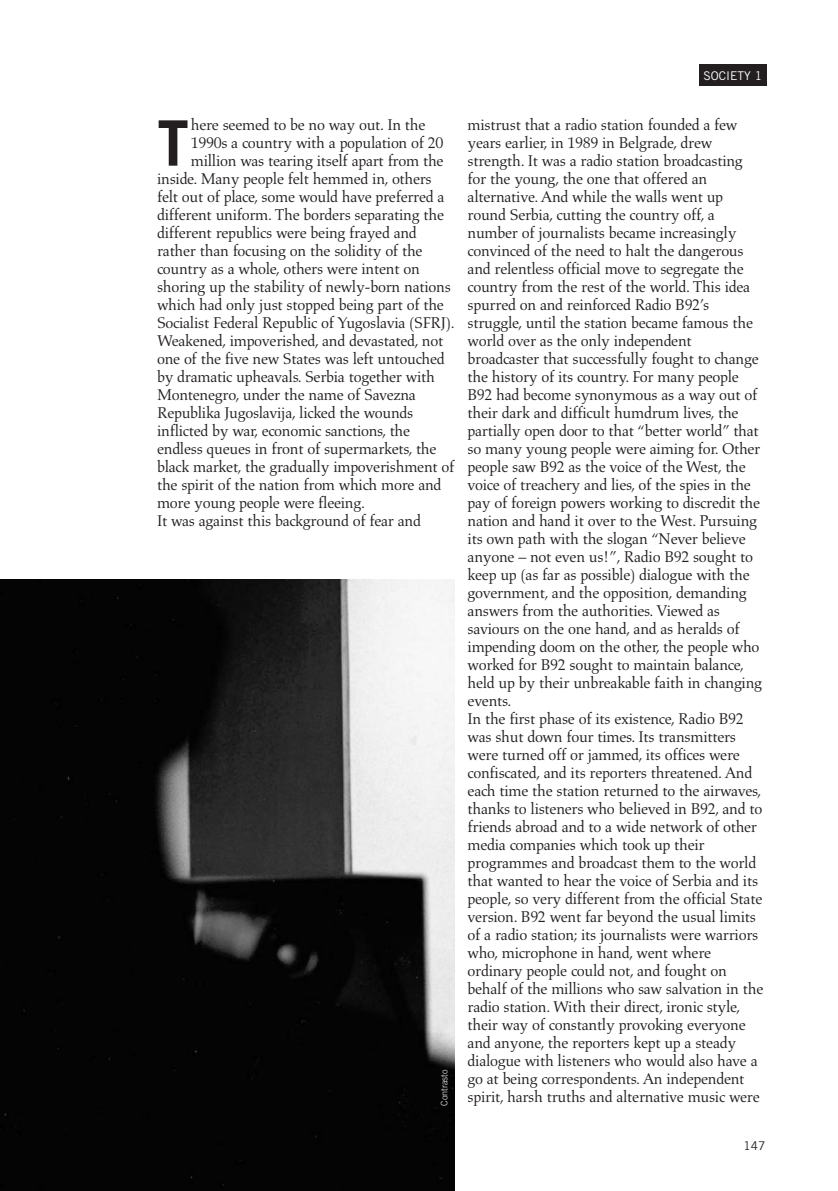
<style>
.page{position:relative;width:838px;height:1191px;background:#fff}
.page>*{position:absolute;margin:0;border:0;box-sizing:border-box;transform-origin:0 0}
.t1{font:700 62.7px "Trade Gothic";color:#231f20}
.t2{font:15.9px/18px "Aldus";letter-spacing:-.02em;color:#231f20}
.t3{font:12px "Trade Gothic";color:#fff}
.t4{font:12px "Trade Gothic";color:#231f20}
.t5{font:300 9px "Trade Gothic";color:#fff}
</style>
<div class="page">
<div style="left:699px;top:65px;width:67px;height:21px;background:#231f20"></div>
<img style="left:0;top:579px;width:455px;height:611px">
<p class="t3" style="left:703px;top:71px;width:60px">SOCIETY 1</p>
<h1 class="t1" style="left:157px;top:120px;width:33px">T</h1>
<p class="t2" style="left:191px;top:117px;width:236px">here seemed to be no way out. In the</p>
<p class="t2" style="left:191px;top:135px;width:254px">1990s a country with a population of 20</p>
<p class="t2" style="left:191px;top:153px;width:254px">million was tearing itself apart from the</p>
<p class="t2" style="left:157px;top:171px;width:276px">inside. Many people felt hemmed in, others</p>
<p class="t2" style="left:157px;top:189px;width:289px">felt out of place, some would have preferred a</p>
<p class="t2" style="left:157px;top:207px;width:288px">different uniform. The borders separating the</p>
<p class="t2" style="left:157px;top:225px;width:261px">different republics were being frayed and</p>
<p class="t2" style="left:157px;top:243px;width:267px">rather than focusing on the solidity of the</p>
<p class="t2" style="left:157px;top:261px;width:264px">country as a whole, others were intent on</p>
<p class="t2" style="left:157px;top:279px;width:295px">shoring up the stability of newly-born nations</p>
<p class="t2" style="left:157px;top:297px;width:288px">which had only just stopped being part of the</p>
<p class="t2" style="left:157px;top:315px;width:299px">Socialist Federal Republic of Yugoslavia (SFRJ).</p>
<p class="t2" style="left:157px;top:333px;width:288px">Weakened, impoverished, and devastated, not</p>
<p class="t2" style="left:157px;top:351px;width:289px">one of the five new States was left untouched</p>
<p class="t2" style="left:157px;top:369px;width:279px">by dramatic upheavals. Serbia together with</p>
<p class="t2" style="left:157px;top:387px;width:260px">Montenegro, under the name of Savezna</p>
<p class="t2" style="left:157px;top:405px;width:258px">Republika Jugoslavija, licked the wounds</p>
<p class="t2" style="left:157px;top:423px;width:255px">inflicted by war, economic sanctions, the</p>
<p class="t2" style="left:157px;top:441px;width:281px">endless queues in front of supermarkets, the</p>
<p class="t2" style="left:157px;top:459px;width:299px">black market, the gradually impoverishment of</p>
<p class="t2" style="left:157px;top:477px;width:286px">the spirit of the nation from which more and</p>
<p class="t2" style="left:157px;top:495px;width:209px">more young people were fleeing.</p>
<p class="t2" style="left:157px;top:513px;width:265px">It was against this background of fear and</p>
<p class="t5" style="left:441px;top:1105px;width:37px;rotate:-90deg">Contrasto</p>
<p class="t2" style="left:467px;top:117px;width:297px">mistrust that a radio station founded a few years earlier, in 1989 in Belgrade, drew strength. It was a radio station broadcasting for the young, the one that offered an alternative. And while the walls went up round Serbia, cutting the country off, a number of journalists became increasingly convinced of the need to halt the dangerous and relentless official move to segregate the country from the rest of the world. This idea spurred on and reinforced Radio B92’s struggle, until the station became famous the world over as the only independent broadcaster that successfully fought to change the history of its country. For many people B92 had become synonymous as a way out of their dark and difficult humdrum lives, the partially open door to that “better world” that so many young people were aiming for. Other people saw B92 as the voice of the West, the voice of treachery and lies, of the spies in the pay of foreign powers working to discredit the nation and hand it over to the West. Pursuing its own path with the slogan “Never believe anyone – not even us!”, Radio B92 sought to keep up (as far as possible) dialogue with the government, and the opposition, demanding answers from the authorities. Viewed as saviours on the one hand, and as heralds of impending doom on the other, the people who worked for B92 sought to maintain balance, held up by their unbreakable faith in changing events.<br>In the first phase of its existence, Radio B92 was shut down four times. Its transmitters were turned off or jammed, its offices were confiscated, and its reporters threatened. And each time the station returned to the airwaves, thanks to listeners who believed in B92, and to friends abroad and to a wide network of other media companies which took up their programmes and broadcast them to the world that wanted to hear the voice of Serbia and its people, so very different from the official State version. B92 went far beyond the usual limits of a radio station; its journalists were warriors who, microphone in hand, went where ordinary people could not, and fought on behalf of the millions who saw salvation in the radio station. With their direct, ironic style, their way of constantly provoking everyone and anyone, the reporters kept up a steady dialogue with listeners who would also have a go at being correspondents. An independent spirit, harsh truths and alternative music were</p>
<p class="t4" style="left:743px;top:1141px;width:23px">147</p>
</div>
